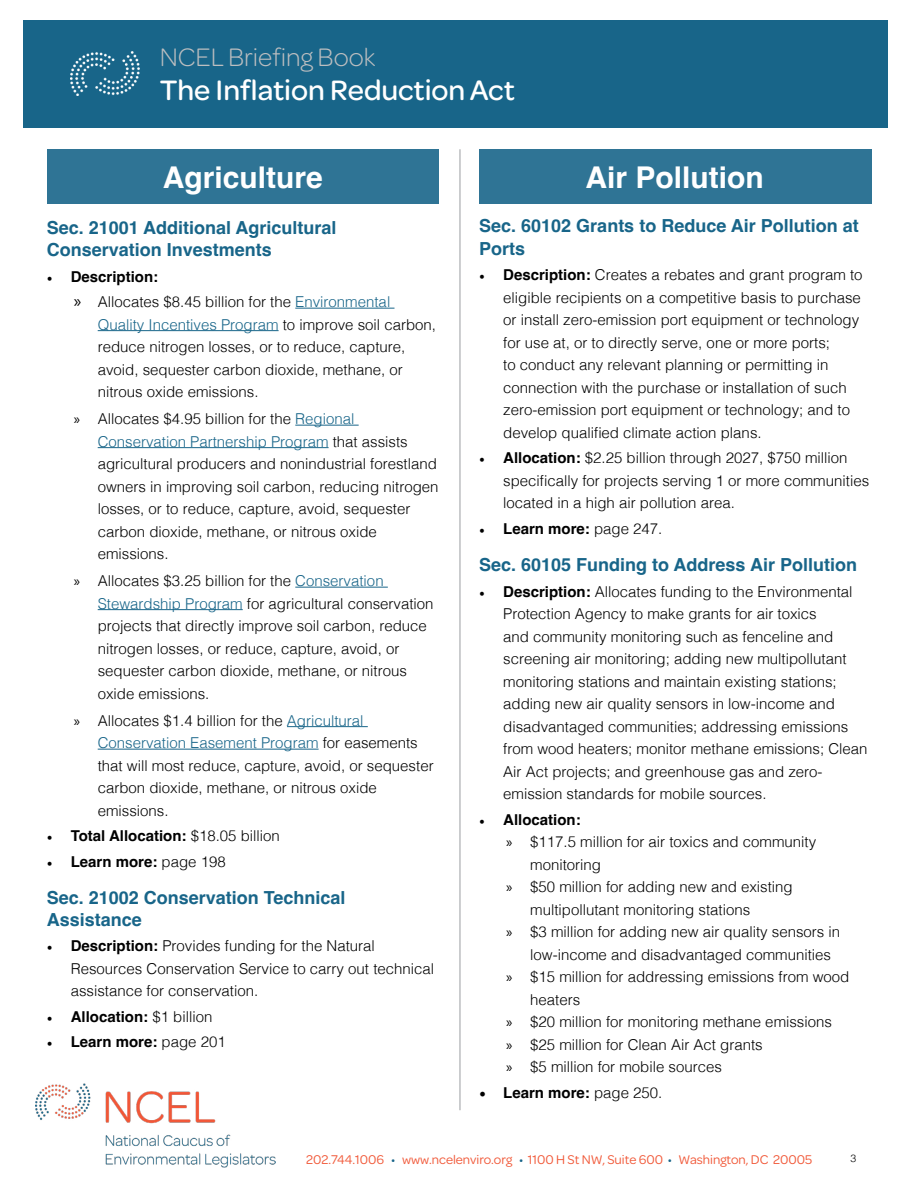
<style>
.page{position:relative;width:918px;height:1188px;background:#fff}
.page>*{position:absolute;margin:0;border:0;box-sizing:border-box;transform-origin:0 0}
.t1{font:500 30px "Omnes";color:#fff}
.t2{font:700 30px "Helvetica";color:#fff}
.t3{font:300 27px "Omnes";color:#bcbec0}
.t4{font:700 18px/22.5px "Helvetica";color:#186589}
.t5{font:300 15px/22.5px "Helvetica";color:#000}
.t6{font:700 15px "Helvetica";color:#000}
.t7{font:13.5px "Omnes";color:#f15838}
.t8{font:300 10.5px "Helvetica";color:#000}
.s1{font-family:"Minion Pro";font-weight:400}
.s2{font-weight:700}
.s3{font-family:"Myriad Pro";font-weight:400;font-size:18px}
.s4{color:#186589}
.s5{font-family:"Myriad Pro";font-weight:400}
.s6{font-weight:300}
.s7{font-family:"Minion Pro";font-weight:400;font-size:18px}
</style>
<div class="page">
<img style="left:36px;top:1083px;width:239px;height:84px">
<div style="left:23px;top:20px;width:731px;height:108px;background:#186589"></div>
<div style="left:736px;top:20px;width:151px;height:108px;background:#186589"></div>
<img style="left:71px;top:51px;width:68px;height:44px">
<hr style="left:295px;top:308px;width:100px;height:1px;background:#186589">
<hr style="left:98px;top:330px;width:181px;height:1px;background:#186589">
<hr style="left:295px;top:425px;width:64px;height:1px;background:#186589">
<hr style="left:98px;top:447px;width:231px;height:1px;background:#186589">
<hr style="left:295px;top:587px;width:93px;height:1px;background:#186589">
<hr style="left:98px;top:609px;width:145px;height:1px;background:#186589">
<hr style="left:287px;top:726px;width:81px;height:1px;background:#186589">
<hr style="left:98px;top:749px;width:221px;height:1px;background:#186589">
<hr style="left:459px;top:149px;width:2px;height:961px;background:#bcbec0">
<div style="left:47px;top:149px;width:392px;height:55px;background:#2f7495"></div>
<div style="left:479px;top:149px;width:392px;height:55px;background:#2f7495"></div>
<h2 class="t3" style="left:160px;top:39px;width:217px">NCEL Briefing Book</h2>
<h1 class="t1" style="left:160px;top:69px;width:357px">The Inflation Reduction Act</h1>
<h1 class="t2" style="left:163px;top:165px;width:162px">Agriculture</h1>
<h1 class="t2" style="left:586px;top:165px;width:180px">Air Pollution</h1>
<p class="t4" style="left:47px;top:217px;width:291px">Sec. 21001 Additional Agricultural<br>Conservation Investments</p>
<p class="t5" style="left:74px;top:265px;width:318px;line-height:25.5px;text-indent:-27px"><span class="s1">•</span> <span class="s2">Description:<br></span><span class="s3">»</span> Allocates $8.45 billion for the <span class="s4">Environmental</span></p>
<p class="t5" style="left:98px;top:314px;width:340px"><span class="s4">Quality Incentives Program</span> to improve soil carbon, reduce nitrogen losses, or to reduce, capture, avoid, sequester carbon dioxide, methane, or nitrous oxide emissions.</p>
<p class="t5" style="left:98px;top:409px;width:342px;text-indent:-24px"><span class="s5">»</span> Allocates $4.95 billion for the <span class="s4">Regional Conservation Partnership Program</span> that assists agricultural producers and nonindustrial forestland owners in improving soil carbon, reducing nitrogen losses, or to reduce, capture, avoid, sequester carbon dioxide, methane, or nitrous oxide emissions.</p>
<p class="t5" style="left:98px;top:571px;width:337px;text-indent:-24px"><span class="s5">»</span> Allocates $3.25 billion for the <span class="s4">Conservation Stewardship Program</span> for agricultural conservation projects that directly improve soil carbon, reduce nitrogen losses, or reduce, capture, avoid, or sequester carbon dioxide, methane, or nitrous oxide emissions.</p>
<p class="t5" style="left:98px;top:710px;width:337px;text-indent:-24px"><span class="s5">»</span> Allocates $1.4 billion for the <span class="s4">Agricultural Conservation Easement Program</span> for easements that will most reduce, capture, avoid, or sequester carbon dioxide, methane, or nitrous oxide emissions.</p>
<p class="t6" style="left:47px;top:829px;width:235px"><span class="s1">•</span> Total Allocation: <span class="s6">$18.05 billion</span></p>
<p class="t6" style="left:47px;top:855px;width:181px"><span class="s1">•</span> Learn more: <span class="s6">page 198</span></p>
<p class="t4" style="left:47px;top:888px;width:300px;line-height:21.6px">Sec. 21002 Conservation Technical<br>Assistance</p>
<p class="t5" style="left:71px;top:936px;width:365px;text-indent:-24px"><span class="s1">•</span> <span class="s2">Description:</span> Provides funding for the Natural<br>Resources Conservation Service to carry out technical assistance for conservation.</p>
<p class="t6" style="left:47px;top:1010px;width:167px"><span class="s1">•</span> Allocation: <span class="s6">$1 billion</span></p>
<p class="t6" style="left:47px;top:1036px;width:181px"><span class="s1">•</span> Learn more: <span class="s6">page 201</span></p>
<p class="t4" style="left:479px;top:216px;width:381px">Sec. 60102 Grants to Reduce Air Pollution at<br>Ports</p>
<p class="t5" style="left:503px;top:265px;width:361px;text-indent:-24px"><span class="s1">•</span> <span class="s2">Description:</span> Creates a rebates and grant program to eligible recipients on a competitive basis to purchase or install zero-emission port equipment or technology for use at, or to directly serve, one or more ports;<br>to conduct any relevant planning or permitting in connection with the purchase or installation of such zero-emission port equipment or technology; and to develop qualified climate action plans.</p>
<p class="t5" style="left:503px;top:448px;width:367px;text-indent:-24px"><span class="s1">•</span> <span class="s2">Allocation:</span> $2.25 billion through 2027, $750 million specifically for projects serving 1 or more communities located in a high air pollution area.</p>
<p class="t6" style="left:479px;top:522px;width:185px"><span class="s1">•</span> Learn more: <span class="s6">page 247.</span></p>
<p class="t4" style="left:479px;top:555px;width:379px">Sec. 60105 Funding to Address Air Pollution</p>
<p class="t5" style="left:503px;top:581px;width:366px;text-indent:-24px"><span class="s1">•</span> <span class="s2">Description:</span> Allocates funding to the Environmental Protection Agency to make grants for air toxics<br>and community monitoring such as fenceline and screening air monitoring; adding new multipollutant monitoring stations and maintain existing stations; adding new air quality sensors in low-income and disadvantaged communities; addressing emissions from wood heaters; monitor methane emissions; Clean Air Act projects; and greenhouse gas and zero&shy;emission standards for mobile sources.</p>
<p class="t6" style="left:479px;top:813px;width:103px"><span class="s1">•</span> Allocation:</p>
<p class="t5" style="left:506px;top:832px;width:311px"><span class="s5">»</span> $117.5 million for air toxics and community</p>
<p class="t5" style="left:530px;top:854px;width:72px">monitoring</p>
<p class="t5" style="left:506px;top:877px;width:288px"><span class="s5">»</span> $50 million for adding new and existing</p>
<p class="t5" style="left:530px;top:899px;width:222px">multipollutant monitoring stations</p>
<p class="t5" style="left:506px;top:922px;width:336px"><span class="s5">»</span> $3 million for adding new air quality sensors in</p>
<p class="t5" style="left:530px;top:944px;width:302px">low-income and disadvantaged communities</p>
<p class="t5" style="left:506px;top:967px;width:345px"><span class="s5">»</span> $15 million for addressing emissions from wood</p>
<p class="t5" style="left:530px;top:989px;width:52px">heaters</p>
<p class="t5" style="left:506px;top:1012px;width:327px"><span class="s5">»</span> $20 million for monitoring methane emissions</p>
<p class="t5" style="left:506px;top:1034px;width:258px"><span class="s5">»</span> $25 million for Clean Air Act grants</p>
<p class="t5" style="left:506px;top:1057px;width:217px"><span class="s5">»</span> $5 million for mobile sources</p>
<p class="t6" style="left:479px;top:1086px;width:185px"><span class="s7">•</span> Learn more: <span class="s6">page 250.</span></p>
<p class="t7" style="left:306px;top:1151px;width:508px">202.744.1006 <span class="s4">•</span> www.ncelenviro.org <span class="s4">•</span> 1100 H St NW, Suite 600 <span class="s4">•</span> Washington, DC 20005</p>
<p class="t8" style="left:851px;top:1154px;width:7px">3</p>
</div>
